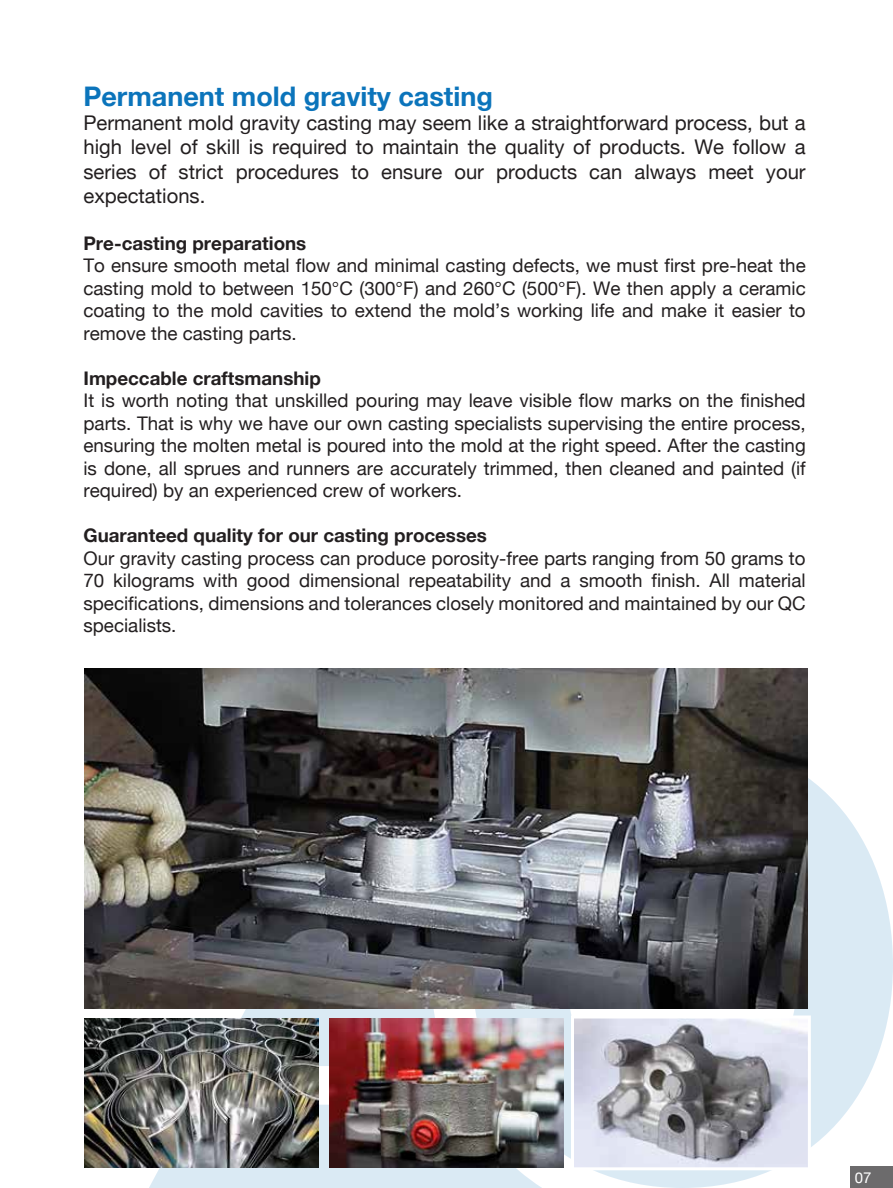
<style>
.page{position:relative;width:893px;height:1188px;background:#fff}
.page>*{position:absolute;margin:0;border:0;box-sizing:border-box;transform-origin:0 0}
.t1{font:700 27px "Helvetica Neue";color:#0b74bb}
.t2{font:20.25px/24.3px "Helvetica Neue";color:#231f20;text-align:justify}
.t3{font:18.75px/22.5px "Helvetica Neue";color:#231f20;text-align:justify}
.t4{font:700 18.75px "Helvetica Neue";color:#231f20}
.t5{font:15px "Helvetica Neue";color:#fff}
</style>
<div class="page">
<svg style="left:475px;top:778px;width:418px;height:410px;fill:#daeaf4"></svg>
<svg style="left:149px;top:1105px;width:393px;height:83px;background:#d4e3ec"></svg>
<div style="left:241px;top:1009px;width:194px;height:57px;background:#daeaf4"></div>
<div style="left:850px;top:1167px;width:43px;height:21px;background:#6c6b6c"></div>
<img style="left:85px;top:668px;width:723px;height:341px">
<img style="left:329px;top:1018px;width:234px;height:149px">
<img style="left:85px;top:1018px;width:234px;height:149px">
<svg style="left:571px;top:1016px;width:240px;height:154px;background:#b6b7c0"></svg>
<h1 class="t1" style="left:83px;top:75px;width:411px">Permanent mold gravity casting</h1>
<p class="t2" style="left:83px;top:112px;width:724px">Permanent mold gravity casting may seem like a straightforward process, but a high level of skill is required to maintain the quality of products. We follow a series of strict procedures to ensure our products can always meet your expectations.</p>
<p class="t4" style="left:83px;top:228px;width:224px">Pre-casting preparations</p>
<p class="t3" style="left:83px;top:255px;width:724px">To ensure smooth metal flow and minimal casting defects, we must first pre-heat the casting mold to between 150°C (300°F) and 260°C (500°F). We then apply a ceramic coating to the mold cavities to extend the mold’s working life and make it easier to remove the casting parts.</p>
<p class="t4" style="left:83px;top:363px;width:239px">Impeccable craftsmanship</p>
<p class="t3" style="left:83px;top:390px;width:724px">It is worth noting that unskilled pouring may leave visible flow marks on the finished parts. That is why we have our own casting specialists supervising the entire process, ensuring the molten metal is poured into the mold at the right speed. After the casting is done, all sprues and runners are accurately trimmed, then cleaned and painted (if required) by an experienced crew of workers.</p>
<p class="t4" style="left:83px;top:521px;width:405px">Guaranteed quality for our casting processes</p>
<p class="t3" style="left:83px;top:548px;width:724px">Our gravity casting process can produce porosity-free parts ranging from 50 grams to 70 kilograms with good dimensional repeatability and a smooth finish. All material specifications, dimensions and tolerances closely monitored and maintained by our QC specialists.</p>
<p class="t5" style="left:855px;top:1166px;width:18px">07</p>
</div>
